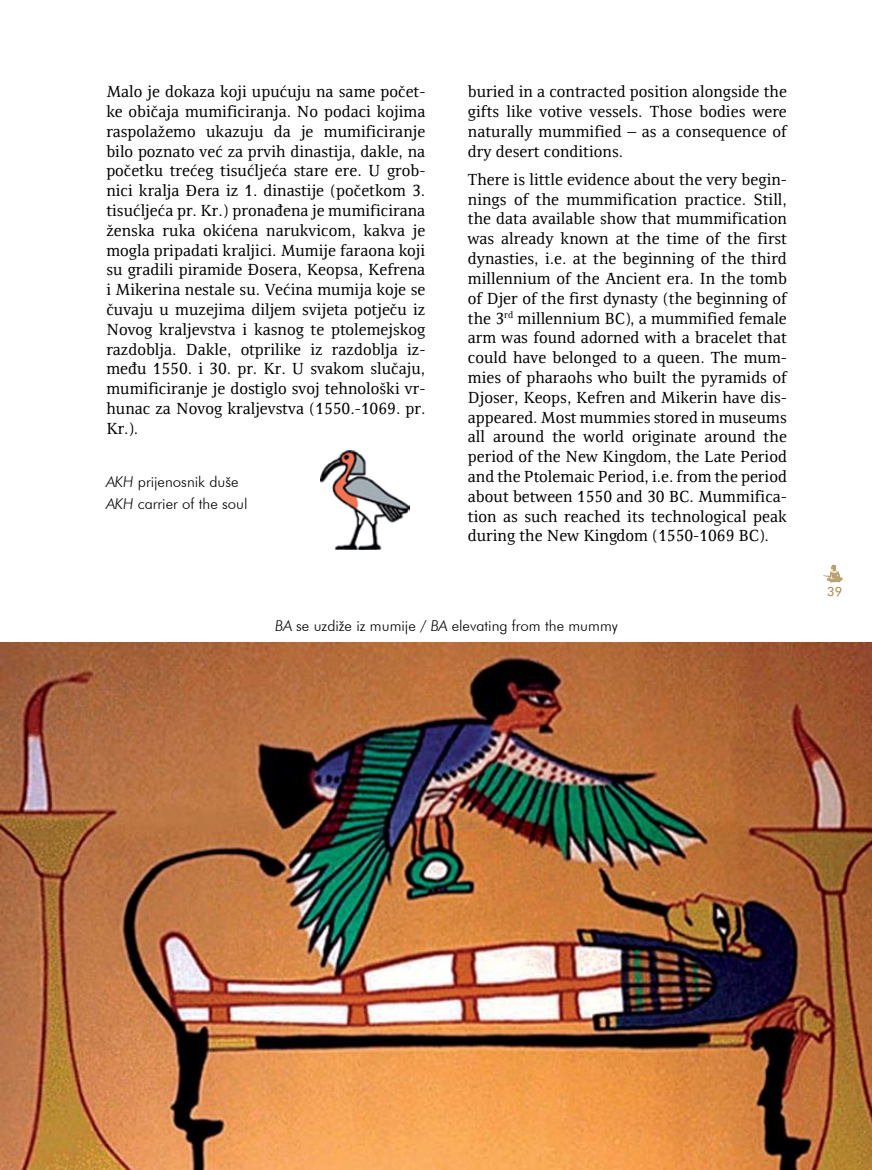
<style>
.page{position:relative;width:872px;height:1170px;background:#fff}
.page>*{position:absolute;margin:0;border:0;box-sizing:border-box;transform-origin:0 0}
.t1{font:16.5px/19.8px "Resavska BG";color:#000;text-align:justify}
.t2{font:300 15px/22.2px "Futura BT";color:#000}
.t3{font:12.75px "Futura BT";color:#a7894b}
.s1{font-style:italic}
</style>
<div class="page">
<svg style="left:823px;top:564px;width:19px;height:18px"></svg>
<img style="left:0;top:642px;width:872px;height:527px">
<img style="left:321px;top:450px;width:89px;height:99px">
<p class="t1" style="left:106px;top:82px;width:320px">Malo je dokaza koji upućuju na same počet&shy;ke običaja mumificiranja. No podaci kojima raspolažemo ukazuju da je mumificiranje bilo poznato već za prvih dinastija, dakle, na početku trećeg tisućljeća stare ere. U grob&shy;nici kralja Đera iz 1. dinastije (početkom 3. tisućljeća pr. Kr.) pronađena je mumificirana ženska ruka okićena narukvicom, kakva je mogla pripadati kraljici. Mumije faraona koji su gradili piramide Đosera, Keopsa, Kefrena i Mikerina nestale su. Većina mumija koje se čuvaju u muzejima diljem svijeta potječu iz Novog kraljevstva i kasnog te ptolemejskog razdoblja. Dakle, otprilike iz razdoblja iz&shy;među 1550. i 30. pr. Kr. U svakom slučaju, mumificiranje je dostiglo svoj tehnološki vr&shy;hunac za Novog kraljevstva (1550.-1069. pr.<br>Kr.).</p>
<p class="t1" style="left:468px;top:82px;width:320px">buried in a contracted position alongside the gifts like votive vessels. Those bodies were naturally mummified – as a consequence of dry desert conditions.</p>
<p class="t1" style="left:468px;top:169px;width:320px">There is little evidence about the very begin&shy;nings of the mummification practice. Still, the data available show that mummification was already known at the time of the first dynasties, i.e. at the beginning of the third millennium of the Ancient era. In the tomb of Djer of the first dynasty (the beginning of the 3<sup>rd</sup> millennium BC), a mummified female arm was found adorned with a bracelet that could have belonged to a queen. The mum&shy;mies of pharaohs who built the pyramids of Djoser, Keops, Kefren and Mikerin have dis&shy;appeared. Most mummies stored in museums all around the world originate around the period of the New Kingdom, the Late Period and the Ptolemaic Period, i.e. from the period about between 1550 and 30 BC. Mummifica&shy;tion as such reached its technological peak during the New Kingdom (1550-1069 BC).</p>
<p class="t2" style="left:106px;top:470px;width:143px"><span class="s1">AKH</span> prijenosnik duše<br><span class="s1">AKH</span> carrier of the soul</p>
<p class="t2" style="left:275px;top:614px;width:344px"><span class="s1">BA</span> se uzdiže iz mumije <span class="s1">/ BA</span> elevating from the mummy</p>
<p class="t3" style="left:827px;top:584px;width:17px">39</p>
</div>
